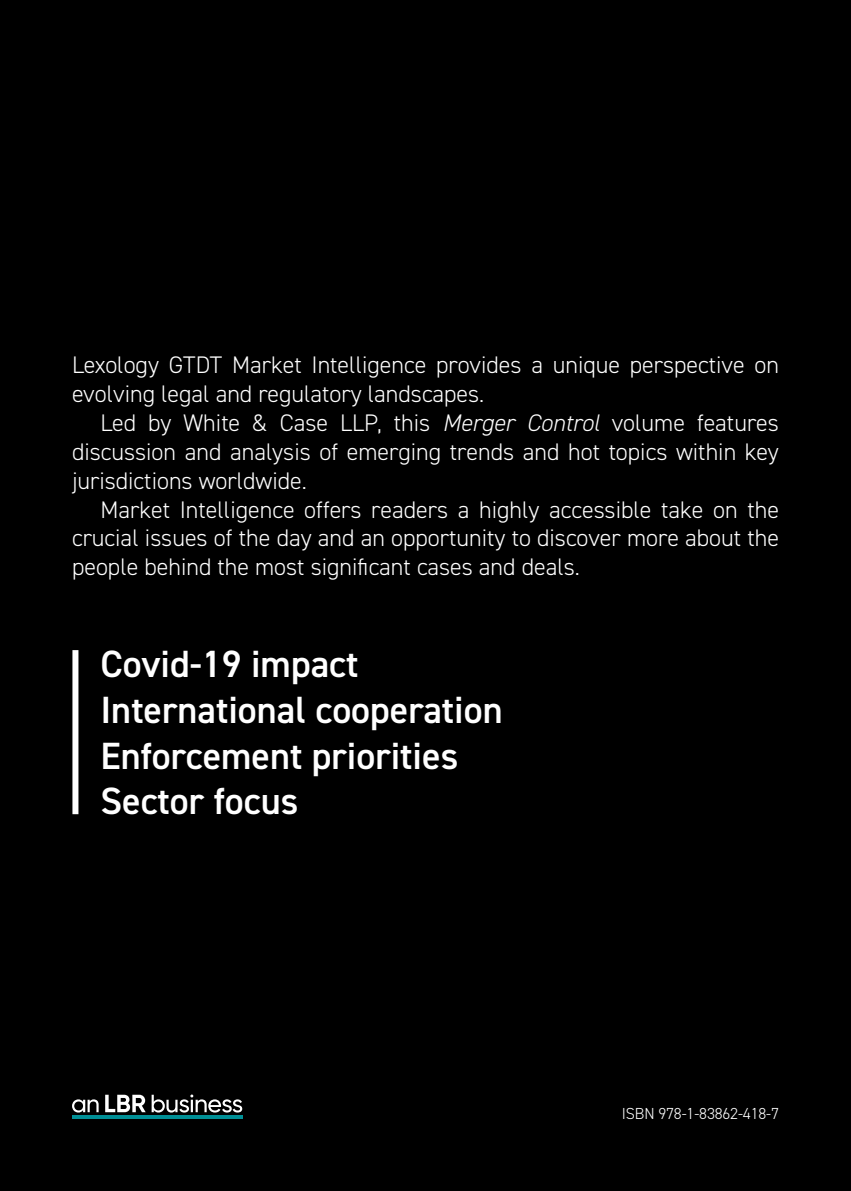
<style>
.page{position:relative;width:851px;height:1191px;background:#fff}
.page>*{position:absolute;margin:0;border:0;box-sizing:border-box;transform-origin:0 0}
.t1{font:600 38px/45.6px "DIN2014";color:#fff}
.t2{font:300 24px/28.8px "DIN2014";color:#fff;text-align:justify}
.t3{font:300 16px "DIN2014";letter-spacing:-.005em;color:#fff}
.s1{font-style:italic}
</style>
<div class="page">
<div style="left:0;top:0;width:850px;height:1191px;background:#000"></div>
<div style="left:72px;top:650px;width:6px;height:164px;background:#fff"></div>
<svg style="left:72px;top:1099px;width:27px;height:13px"></svg>
<svg style="left:105px;top:1094px;width:41px;height:18px"></svg>
<svg style="left:152px;top:1094px;width:90px;height:18px"></svg>
<hr style="left:72px;top:1115px;width:170px;height:4px;background:#008f96">
<p class="t2" style="left:72px;top:351px;width:708px">Lexology GTDT Market Intelligence provides a unique perspective on evolving legal and regulatory landscapes.</p>
<p class="t2" style="left:72px;top:408px;width:708px;text-indent:28px">Led by White &amp; Case LLP, this <span class="s1">Merger Control</span> volume features discussion and analysis of emerging trends and hot topics within key jurisdictions worldwide.</p>
<p class="t2" style="left:72px;top:495px;width:708px;text-indent:28px">Market Intelligence offers readers a highly accessible take on the crucial issues of the day and an opportunity to discover more about the people behind the most significant cases and deals.</p>
<h1 class="t1" style="left:100px;top:640px;width:404px">Covid-19 impact<br>International cooperation<br>Enforcement priorities<br>Sector focus</h1>
<p class="t3" style="left:621px;top:1103px;width:158px">ISBN 978-1-83862-418-7</p>
</div>
